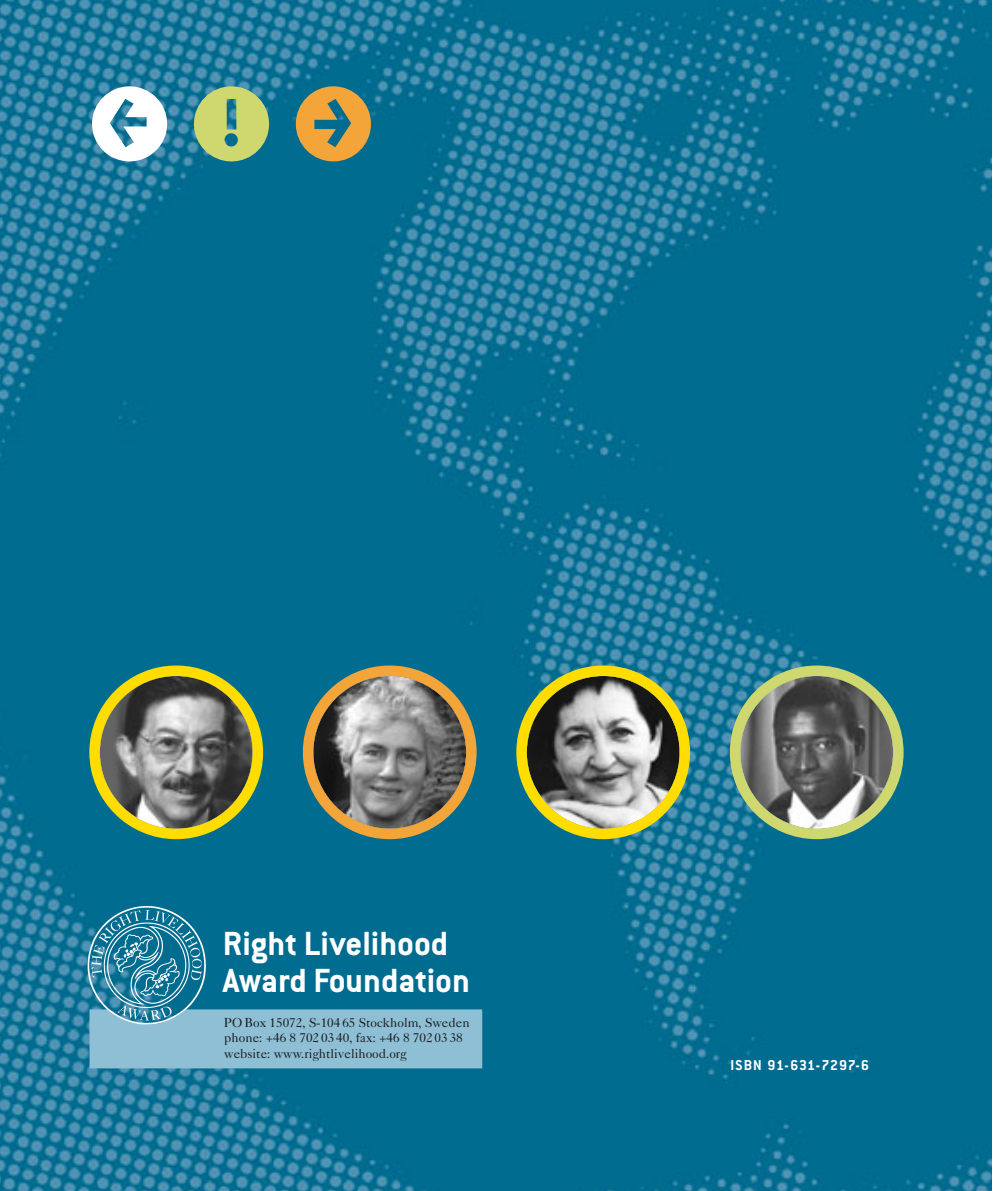
<style>
.page{position:relative;width:993px;height:1191px;background:#fff}
.page>*{position:absolute;margin:0;border:0;box-sizing:border-box;transform-origin:0 0}
.t1{font:96.25px "Ha Manga Irregular LL";color:#fff}
.t2{font:700 36.75px/36.8px "Conduit ITC";color:#fff}
.t3{font:700 15.75px "Conduit ITC";letter-spacing:.05em;color:#fff}
.t4{font:13.12px/15.8px "Caslon Five Forty";color:#1b1c20}
.s1{color:#cfd76f}
.s2{color:#f4a53a}
</style>
<div class="page">
<img style="left:0;top:1px;width:990px;height:1190px">
<svg style="left:729px;top:665px;width:174px;height:174px"></svg>
<svg style="left:88px;top:906px;width:394px;height:162px"></svg>
<svg style="left:303px;top:665px;width:173px;height:174px"></svg>
<svg style="left:89px;top:665px;width:174px;height:174px"></svg>
<svg style="left:516px;top:665px;width:174px;height:174px"></svg>
<h1 class="t1" style="left:84px;top:72px;width:294px">&lt;<span class="s1">!</span><span class="s2">&gt;</span></h1>
<h2 class="t2" style="left:223px;top:929px;width:248px">Right Livelihood<br>Award Foundation</h2>
<p class="t4" style="left:224px;top:1015px;width:247px">PO Box 15072, S-104 65 Stockholm, Sweden phone: +46 8 702 03 40, fax: +46 8 702 03 38 website: www.rightlivelihood.org</p>
<p class="t3" style="left:730px;top:1059px;width:140px">ISBN 91-631-7297-6</p>
</div>
